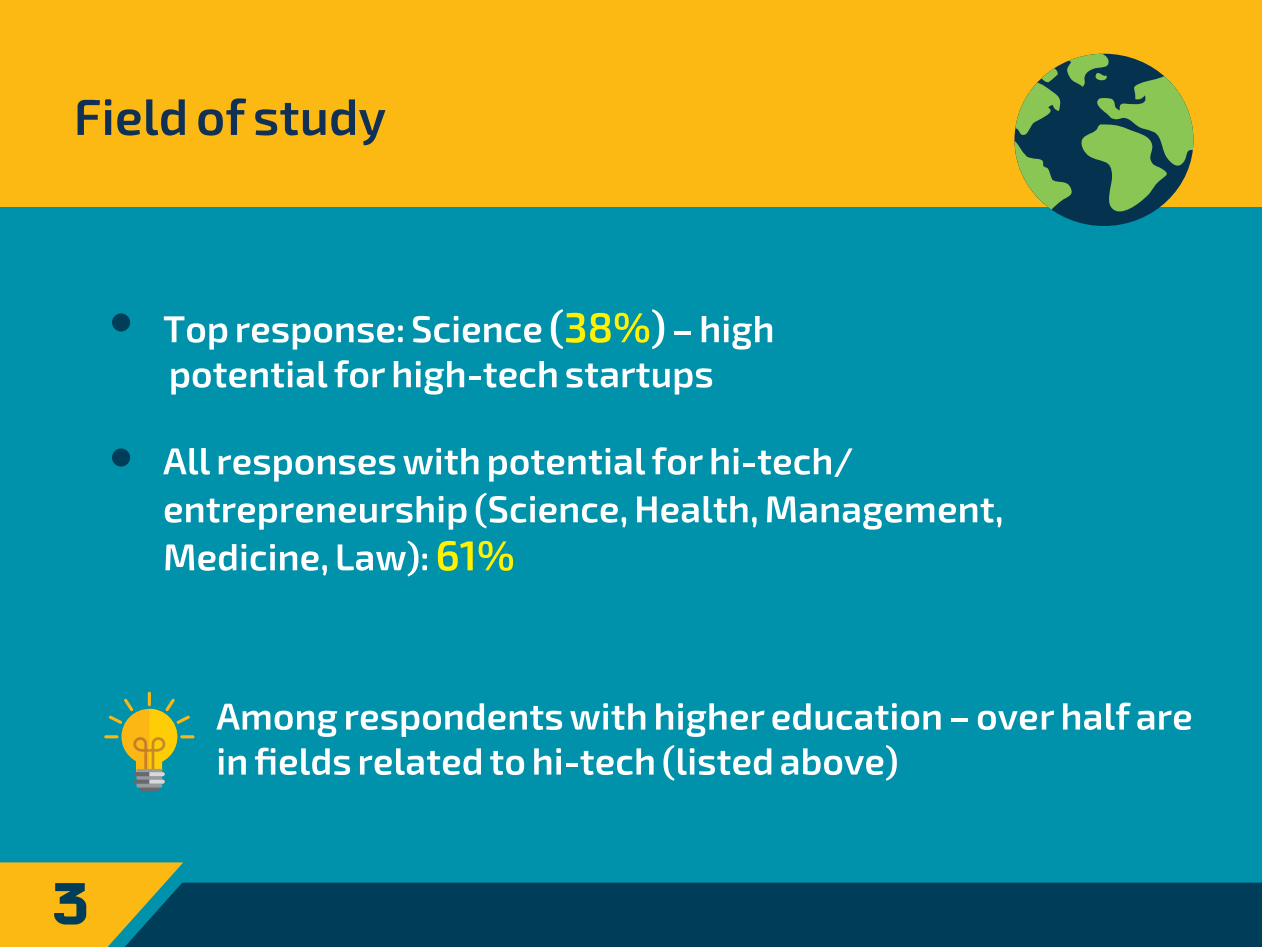
<style>
.page{position:relative;width:1262px;height:947px;background:#fff}
.page>*{position:absolute;margin:0;border:0;box-sizing:border-box;transform-origin:0 0}
.t1{font:69px "Ara Hamah Kilania";color:#103154}
.t2{font:700 69px "Semi Comeback";color:#003d58}
.t3{font:57px "Ara Hamah Kilania";color:#fff200}
.t4{font:51px/45px "Ara Hamah Kilania";color:#fff}
.s1{color:#fff}
.s2{font-size:51px;color:#fff}
</style>
<div class="page">
<div style="left:0;top:0;width:1262px;height:946px;background:#0091ab"></div>
<div style="left:0;top:862px;width:183px;height:84px;background:#fdb913"></div>
<div style="left:125px;top:882px;width:1136px;height:64px;background:#003d58"></div>
<div style="left:0;top:0;width:1262px;height:206px;background:#fdb913"></div>
<div style="left:1014px;top:54px;width:179px;height:172px;background:#05334f;border-radius:50%"></div>
<svg style="left:1014px;top:54px;width:179px;height:161px"></svg>
<div style="left:112px;top:313px;width:18px;height:18px;background:#003d58;border-radius:50%"></div>
<div style="left:112px;top:448px;width:18px;height:18px;background:#003d58;border-radius:50%"></div>
<hr style="left:148px;top:691px;width:3px;height:15px;background:#fdb714;border-radius:2px">
<hr style="left:104px;top:735px;width:14px;height:3px;background:#fdb714;border-radius:2px">
<hr style="left:180px;top:735px;width:14px;height:3px;background:#fdb714;border-radius:2px">
<svg style="left:109px;top:698px;width:81px;height:94px"></svg>
<p class="t1" style="left:74px;top:90px;width:314px">Fieldofstudy</p>
<p class="t3" style="left:549px;top:305px;width:146px"><span class="s1">(</span>38%<span class="s1">)</span> <span class="s2">–</span></p>
<p class="t4" style="left:163px;top:312px;width:552px">Topresponse:Science potentialforhigh-techstartups</p>
<p class="t4" style="left:699px;top:312px;width:77px">high</p>
<p class="t4" style="left:163px;top:443px;width:842px;line-height:48px">Allresponseswithpotentialforhi-tech/ entrepreneurship(Science,Health,Management,</p>
<p class="t3" style="left:435px;top:533px;width:81px">61%</p>
<p class="t4" style="left:163px;top:540px;width:268px">Medicine,Law :(</p>
<p class="t2" style="left:50px;top:861px;width:41px">3</p>
<p class="t4" style="left:216px;top:700px;width:978px">Amongrespondentswithhighereducation–overhalfare infieldsrelatedtohi-tech(listedabove(</p>
</div>
